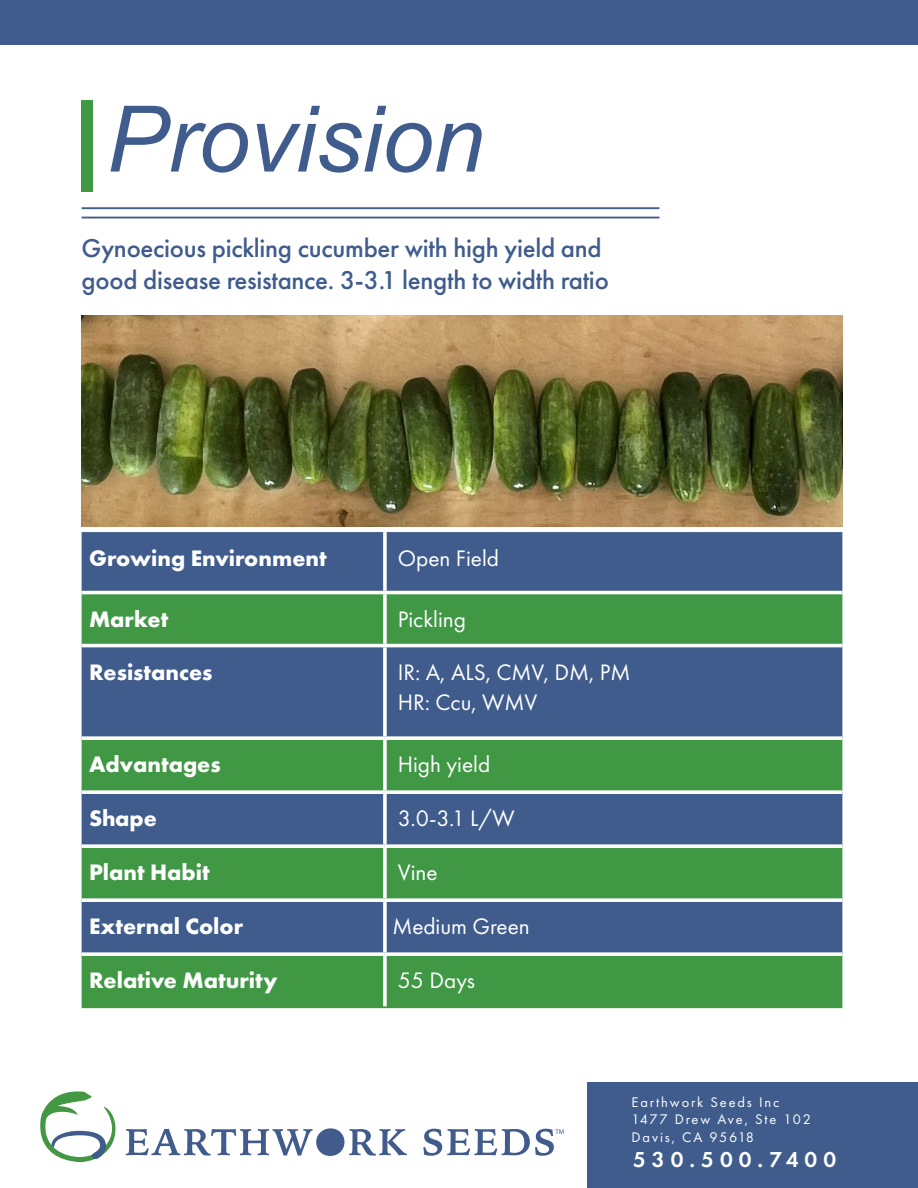
<style>
.page{position:relative;width:918px;height:1188px;background:#fff}
.page>*{position:absolute;margin:0;border:0;box-sizing:border-box;transform-origin:0 0}
.t1{font:italic 91.8px "Arial";color:#3f5c8d}
.t2{font:500 26.7px/32.4px "Futura PT";letter-spacing:-.01em;color:#3f5c8d}
.t3{font:700 23.25px "Futura PT";color:#fff}
.t4{font:23.25px "Futura PT";color:#fff}
.t5{font:600 22.5px "Futura PT";letter-spacing:.27em;color:#fff}
.t6{font:14.4px "Futura PT";letter-spacing:.13em;color:#fff}
.t7{font:6.75px "Myriad Pro";color:#415b8c}
</style>
<div class="page">
<div style="left:0;top:0;width:918px;height:44px;background:#3f5c8d"></div>
<div style="left:587px;top:1082px;width:331px;height:106px;background:#3f5c8d"></div>
<div style="left:82px;top:101px;width:11px;height:91px;background:#409845"></div>
<hr style="left:82px;top:207px;width:577px;height:2px;background:#3f5c8d">
<hr style="left:82px;top:217px;width:577px;height:1px;background:#3f5c8d">
<svg style="left:423px;top:1129px;width:131px;height:27px"></svg>
<svg style="left:40px;top:1091px;width:367px;height:72px"></svg>
<div style="left:82px;top:532px;width:760px;height:59px;background:#3f5c8d"></div>
<svg style="left:82px;top:594px;width:760px;height:414px;fill:#409845"></svg>
<svg style="left:82px;top:790px;width:303px;height:4px"></svg>
<svg style="left:385px;top:790px;width:457px;height:4px"></svg>
<svg style="left:82px;top:844px;width:303px;height:4px"></svg>
<svg style="left:385px;top:844px;width:457px;height:4px"></svg>
<svg style="left:82px;top:898px;width:303px;height:4px"></svg>
<svg style="left:385px;top:898px;width:457px;height:4px"></svg>
<svg style="left:82px;top:952px;width:303px;height:4px"></svg>
<svg style="left:385px;top:952px;width:457px;height:4px"></svg>
<svg style="left:82px;top:736px;width:303px;height:4px"></svg>
<svg style="left:385px;top:736px;width:457px;height:4px"></svg>
<hr style="left:82px;top:644px;width:303px;height:3px;background:#fff">
<hr style="left:385px;top:644px;width:457px;height:3px;background:#fff">
<svg style="left:383px;top:532px;width:4px;height:59px"></svg>
<svg style="left:383px;top:594px;width:4px;height:50px"></svg>
<svg style="left:383px;top:647px;width:4px;height:89px"></svg>
<svg style="left:383px;top:740px;width:4px;height:50px"></svg>
<svg style="left:383px;top:794px;width:4px;height:50px"></svg>
<svg style="left:383px;top:848px;width:4px;height:50px"></svg>
<svg style="left:383px;top:902px;width:4px;height:50px"></svg>
<svg style="left:383px;top:956px;width:4px;height:50px"></svg>
<img style="left:82px;top:315px;width:760px;height:211px">
<h1 class="t1" style="left:107px;top:88px;width:379px">Provision</h1>
<p class="t2" style="left:82px;top:232px;width:529px">Gynoecious pickling cucumber with high yield and good disease resistance. 3-3.1 length to width ratio</p>
<p class="t3" style="left:89px;top:543px;width:239px">Growing Environment</p>
<p class="t4" style="left:398px;top:545px;width:103px">Open Field</p>
<p class="t3" style="left:89px;top:604px;width:81px">Market</p>
<p class="t4" style="left:398px;top:605px;width:70px">Pickling</p>
<p class="t3" style="left:89px;top:657px;width:125px">Resistances</p>
<p class="t4" style="left:398px;top:658px;width:234px">IR: A, ALS, CMV, DM, PM</p>
<p class="t4" style="left:398px;top:688px;width:141px">HR: Ccu, WMV</p>
<p class="t3" style="left:89px;top:750px;width:133px">Advantages</p>
<p class="t4" style="left:398px;top:751px;width:94px">High yield</p>
<p class="t3" style="left:89px;top:804px;width:69px">Shape</p>
<p class="t4" style="left:398px;top:805px;width:118px">3.0-3.1 L/W</p>
<p class="t3" style="left:89px;top:858px;width:122px">Plant Habit</p>
<p class="t4" style="left:398px;top:859px;width:41px">Vine</p>
<p class="t3" style="left:89px;top:912px;width:156px">External Color</p>
<p class="t4" style="left:392px;top:913px;width:139px">Medium Green</p>
<p class="t3" style="left:89px;top:966px;width:190px">Relative Maturity</p>
<p class="t4" style="left:398px;top:967px;width:79px">55 Days</p>
<p class="t7" style="left:555px;top:1127px;width:10px">TM</p>
<p class="t6" style="left:632px;top:1094px;width:150px">Earthwork Seeds Inc</p>
<p class="t6" style="left:632px;top:1111px;width:181px">1477 Drew Ave, Ste 102</p>
<p class="t6" style="left:632px;top:1128px;width:124px">Davis, CA 95618</p>
<p class="t5" style="left:633px;top:1145px;width:205px">530.500.7400</p>
</div>
